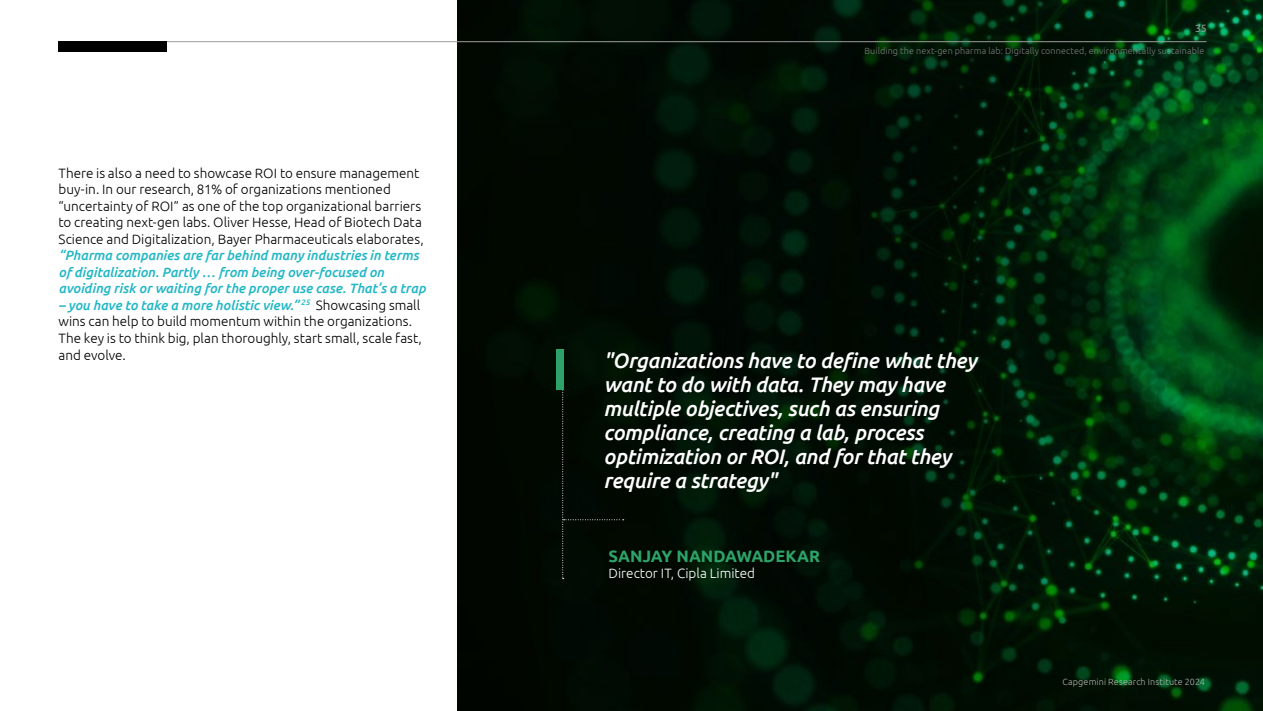
<style>
.page{position:relative;width:1263px;height:711px;background:#fff}
.page>*{position:absolute;margin:0;border:0;box-sizing:border-box;transform-origin:0 0}
.t1{font:italic 500 21px/24px "Ubuntu";letter-spacing:-.015em;color:#fff}
.t2{font:700 16.5px "Ubuntu";color:#2ea369}
.t3{font:300 13.5px/16.5px "Ubuntu";color:#000}
.t4{font:italic 500 13.5px/16.5px "Ubuntu";color:#23b7c5}
.t5{font:300 13.5px "Ubuntu";color:#fff}
.t6{font:10.5px "Ubuntu";color:#9d9d9c}
.t7{font:300 9px "Ubuntu";letter-spacing:.015em;color:#7c7b7b}
.t8{font:300 9px "Ubuntu";letter-spacing:.015em;color:#b3b2b2}
.s1{font-weight:500;font-style:italic;color:#23b7c5}
</style>
<div class="page">
<img style="left:457px;top:0;width:806px;height:710px">
<svg style="left:562px;top:349px;width:62px;height:230px"></svg>
<div style="left:556px;top:349px;width:7px;height:40px;background:#2ea369"></div>
<hr style="left:58px;top:41px;width:1148px;height:1px;background:#9d9d9c">
<div style="left:58px;top:41px;width:109px;height:11px;background:#000"></div>
<p class="t3" style="left:58px;top:164px;width:367px">There is also a need to showcase ROI to ensure management buy-in. In our research, 81% of organizations mentioned “uncertainty of ROI” as one of the top organizational barriers to creating next-gen labs. Oliver Hesse, Head of Biotech Data Science and Digitalization, Bayer Pharmaceuticals elaborates,</p>
<p class="t4" style="left:58px;top:247px;width:369px">“Pharma companies are far behind many industries in terms of digitalization. Partly … from being over-focused on avoiding risk or waiting for the proper use case. That’s a trap</p>
<p class="t3" style="left:58px;top:296px;width:365px"><span class="s1">– you have to take a more holistic view.”</span> <sup>25</sup> Showcasing small wins can help to build momentum within the organizations.<br>The key is to think big, plan thoroughly, start small, scale fast, and evolve.</p>
<p class="t6" style="left:1195px;top:21px;width:13px">35</p>
<p class="t7" style="left:864px;top:45px;width:342px">Building the next-gen pharma lab: Digitally connected, environmentally sustainable</p>
<h1 class="t1" style="left:604px;top:347px;width:375px">"Organizations have to define what they want to do with data. They may have multiple objectives, such as ensuring compliance, creating a lab, process optimization or ROI, and for that they require a strategy"</h1>
<p class="t2" style="left:609px;top:545px;width:213px">SANJAY NANDAWADEKAR</p>
<p class="t5" style="left:609px;top:565px;width:148px">Director IT, Cipla Limited</p>
<p class="t8" style="left:1062px;top:676px;width:144px">Capgemini Research Institute 2024</p>
</div>
